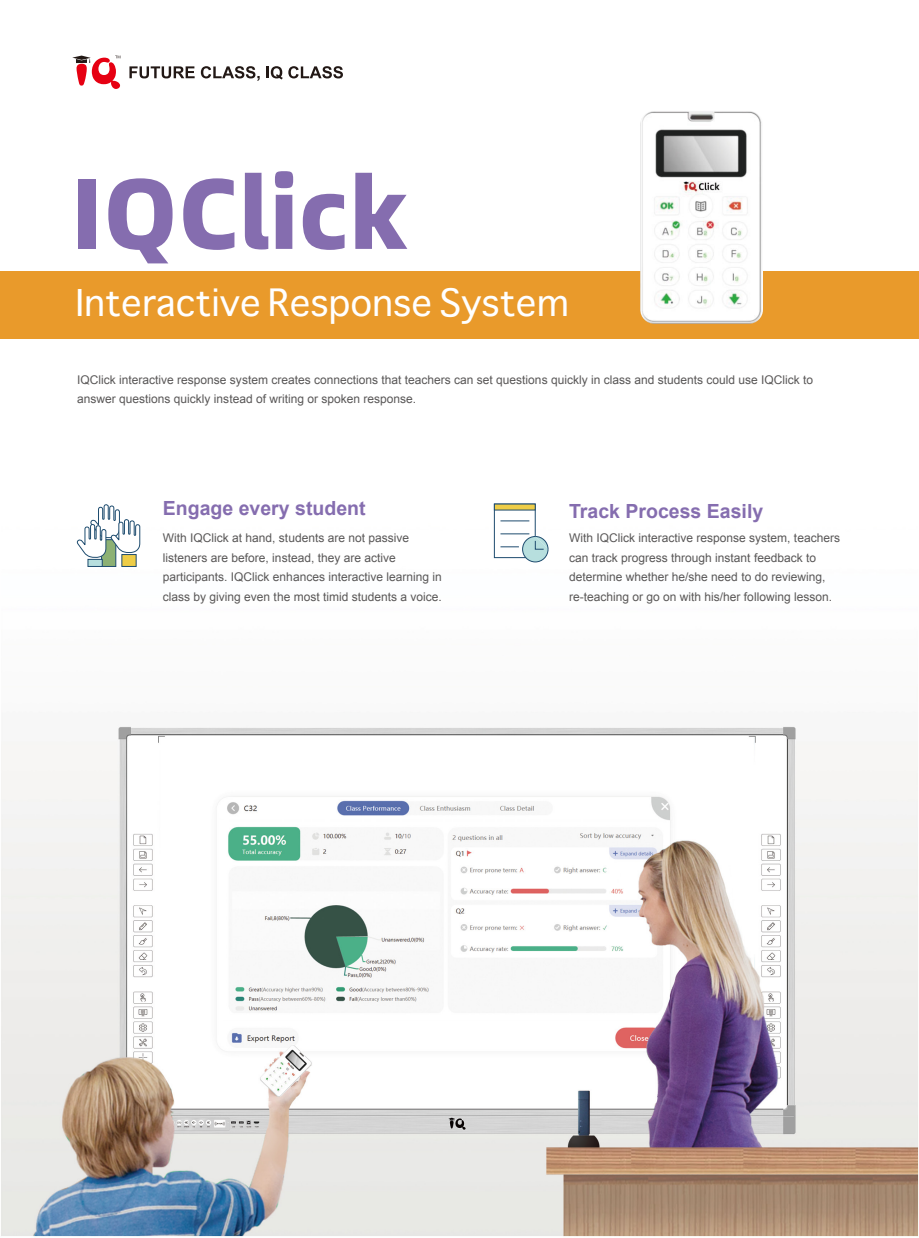
<style>
.page{position:relative;width:919px;height:1238px;background:#fff}
.page>*{position:absolute;margin:0;border:0;box-sizing:border-box;transform-origin:0 0}
.t1{font:800 100.05px "Alibaba Sans";color:#856daf}
.t2{font:36px "Sathu";color:#fff}
.t3{font:700 19.5px "Arial";color:#856daf}
.t4{font:12px/19.5px "Arial";color:#595757}
</style>
<div class="page">
<img style="left:1px;top:55px;width:917px;height:1182px">
<svg style="left:72px;top:56px;width:48px;height:33px"></svg>
<svg style="left:129px;top:66px;width:66px;height:12px"></svg>
<svg style="left:201px;top:66px;width:59px;height:15px"></svg>
<svg style="left:266px;top:66px;width:77px;height:13px"></svg>
<div style="left:101px;top:539px;width:15px;height:28px;background:#8db174;border:1px solid #1e4c6f"></div>
<div style="left:121px;top:554px;width:15px;height:13px;background:#eecd47;border:1px solid #1e4c6f"></div>
<svg style="left:76px;top:503px;width:64px;height:55px"></svg>
<div style="left:88px;top:559px;width:15px;height:8px;background:#b7dfde;border:1px solid #1e4c6f"></div>
<div style="left:494px;top:503px;width:41px;height:55px;background:#fff;border:1px solid #1e4c6f"></div>
<svg style="left:494px;top:503px;width:41px;height:7px"></svg>
<svg style="left:500px;top:520px;width:29px;height:1px"></svg>
<svg style="left:500px;top:533px;width:48px;height:29px"></svg>
<div style="left:0;top:271px;width:918px;height:68px;background:#e99a2b"></div>
<img style="left:640px;top:111px;width:123px;height:213px">
<h1 class="t1" style="left:71px;top:133px;width:338px">IQClick</h1>
<h2 class="t2" style="left:76px;top:273px;width:494px">Interactive Response System</h2>
<p class="t4" style="left:77px;top:370px;width:737px">IQClick interactive response system creates connections that teachers can set questions quickly in class and students could use IQClick to answer questions quickly instead of writing or spoken response.</p>
<h3 class="t3" style="left:163px;top:495px;width:204px">Engage every student</h3>
<p class="t4" style="left:163px;top:528px;width:280px">With IQClick at hand, students are not passive listeners are before, instead, they are active participants. IQClick enhances interactive learning in class by giving even the most timid students a voice.</p>
<h3 class="t3" style="left:569px;top:498px;width:196px">Track Process Easily</h3>
<p class="t4" style="left:569px;top:528px;width:272px">With IQClick interactive response system, teachers can track progress through instant feedback to determine whether he/she need to do reviewing, re-teaching or go on with his/her following lesson.</p>
</div>
